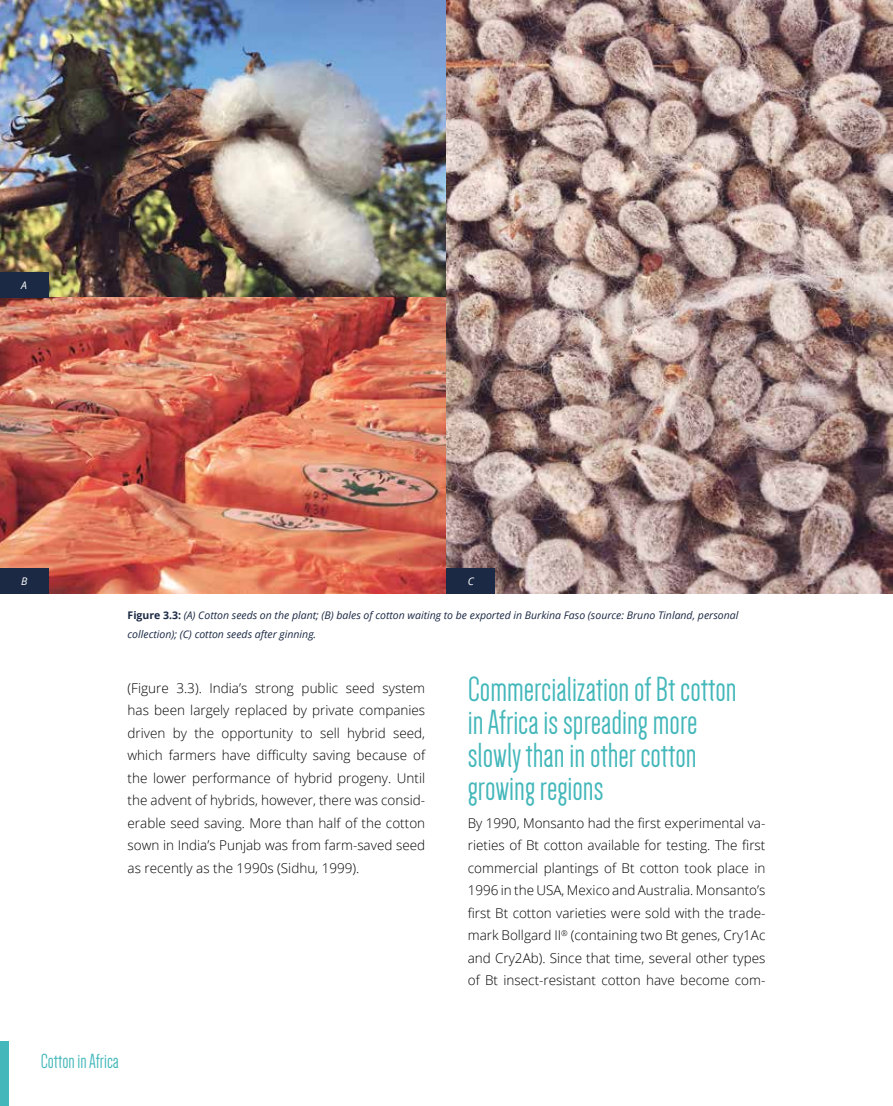
<style>
.page{position:relative;width:893px;height:1106px;background:#fff}
.page>*{position:absolute;margin:0;border:0;box-sizing:border-box;transform-origin:0 0}
.t1{font:36px/33px "Dense";color:#43b7ba}
.t2{font:21px "Dense";color:#43b7ba}
.t3{font:300 13.5px/22.5px "Open Sans";color:#000;text-align:justify}
.t4{font:italic 10.5px/19.5px "Open Sans";color:#1b2944}
.t5{font:italic 10.5px "Open Sans";color:#fff}
.s1{font-weight:700;font-style:normal}
</style>
<div class="page">
<img style="left:0;top:0;width:893px;height:593px">
<div style="left:446px;top:568px;width:49px;height:25px;background:#1b2944"></div>
<div style="left:0;top:272px;width:48px;height:26px;background:#1b2944"></div>
<div style="left:0;top:568px;width:49px;height:25px;background:#1b2944"></div>
<div style="left:0;top:1041px;width:9px;height:65px;background:#43b7ba"></div>
<p class="t5" style="left:21px;top:278px;width:7px">A</p>
<p class="t5" style="left:21px;top:574px;width:8px">B</p>
<p class="t5" style="left:468px;top:574px;width:8px">C</p>
<p class="t4" style="left:128px;top:604px;width:612px"><span class="s1">Figure 3.3:</span> (A) Cotton seeds on the plant; (B) bales of cotton waiting to be exported in Burkina Faso (source: Bruno Tinland, personal collection); (C) cotton seeds after ginning.</p>
<p class="t3" style="left:128px;top:676px;width:299px">(Figure 3.3). India’s strong public seed system has been largely replaced by private companies driven by the opportunity to sell hybrid seed, which farmers have difficulty saving because of the lower performance of hybrid progeny. Until the advent of hybrids, however, there was consid&shy;erable seed saving. More than half of the cotton sown in India’s Punjab was from farm-saved seed as recently as the 1990s (Sidhu, 1999).</p>
<h1 class="t1" style="left:468px;top:673px;width:270px">Commercialization of Bt cotton in Africa is spreading more slowly than in other cotton growing regions</h1>
<p class="t3" style="left:468px;top:811px;width:299px">By 1990, Monsanto had the first experimental va&shy;rieties of Bt cotton available for testing. The first commercial plantings of Bt cotton took place in 1996 in the USA, Mexico and Australia. Monsanto’s first Bt cotton varieties were sold with the trade&shy;mark Bollgard II<sup>®</sup> (containing two Bt genes, Cry1Ac and Cry2Ab). Since that time, several other types of Bt insect-resistant cotton have become com-</p>
<h2 class="t2" style="left:41px;top:1050px;width:80px">Cotton in Africa</h2>
</div>
